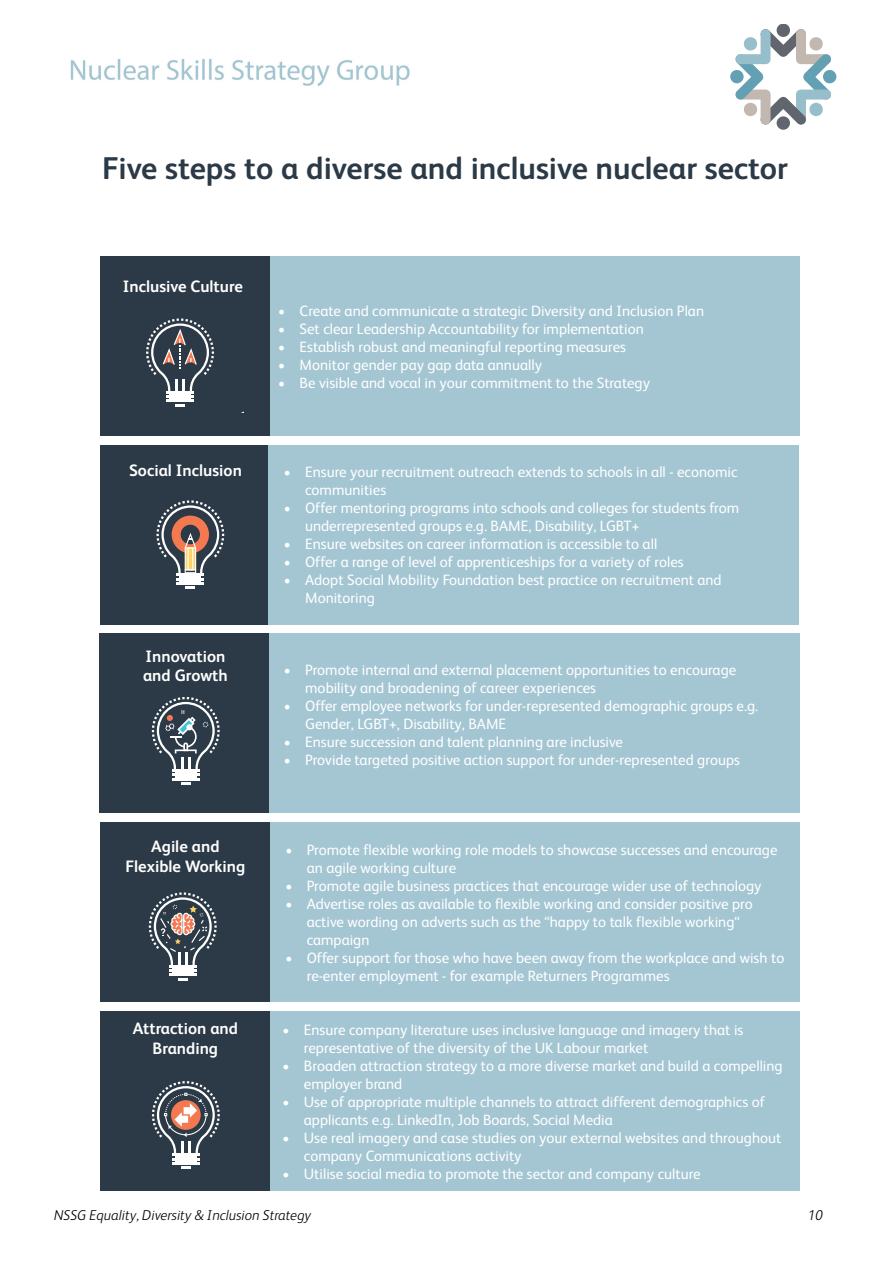
<style>
.page{position:relative;width:893px;height:1263px;background:#fff}
.page>*{position:absolute;margin:0;border:0;box-sizing:border-box;transform-origin:0 0}
.t1{font:700 31.5px "FS Albert";color:#2b3a46}
.t2{font:700 16.5px/19.8px "FS Albert";color:#fff;text-align:center}
.t3{font:15px/18px "FS Albert";color:#fff}
.t4{font:italic 300 14.25px "FS Albert";color:#000}
.s1{font-family:"Minion Pro";font-size:18px}
</style>
<div class="page">
<img style="left:70px;top:59px;width:340px;height:27px">
<div style="left:777px;top:24px;width:13px;height:13px;background:#61656d;border-radius:50%"></div>
<div style="left:777px;top:116px;width:13px;height:14px;background:#61656d;border-radius:50%"></div>
<svg style="left:735px;top:29px;width:96px;height:96px"></svg>
<div style="left:823px;top:70px;width:13px;height:13px;background:#64a0b4;border-radius:50%"></div>
<div style="left:730px;top:70px;width:14px;height:13px;background:#64a0b4;border-radius:50%"></div>
<div style="left:101px;top:256px;width:699px;height:180px;background:#a4c6d3"></div>
<div style="left:101px;top:256px;width:169px;height:180px;background:#2b3a46"></div>
<div style="left:100px;top:633px;width:700px;height:180px;background:#a4c6d3"></div>
<div style="left:100px;top:633px;width:169px;height:180px;background:#2b3a46"></div>
<div style="left:101px;top:822px;width:699px;height:180px;background:#a4c6d3"></div>
<div style="left:101px;top:822px;width:169px;height:180px;background:#2b3a46"></div>
<div style="left:101px;top:1011px;width:699px;height:180px;background:#a4c6d3"></div>
<div style="left:101px;top:1011px;width:169px;height:180px;background:#2b3a46"></div>
<div style="left:107px;top:445px;width:692px;height:180px;background:#a4c6d3"></div>
<div style="left:101px;top:445px;width:167px;height:180px;background:#2b3a46"></div>
<div style="left:180px;top:575px;width:21px;height:8px;background:#fff"></div>
<hr style="left:177px;top:574px;width:27px;height:2px;background:#fff">
<hr style="left:177px;top:578px;width:27px;height:2px;background:#fff">
<hr style="left:177px;top:582px;width:27px;height:3px;background:#fff">
<svg style="left:186px;top:587px;width:9px;height:2px"></svg>
<svg style="left:156px;top:500px;width:68px;height:75px"></svg>
<svg style="left:185px;top:569px;width:11px;height:4px"></svg>
<div style="left:169px;top:392px;width:22px;height:9px;background:#fff"></div>
<hr style="left:166px;top:391px;width:28px;height:2px;background:#fff">
<hr style="left:166px;top:395px;width:28px;height:3px;background:#fff">
<hr style="left:166px;top:400px;width:28px;height:2px;background:#fff">
<svg style="left:175px;top:404px;width:10px;height:2px"></svg>
<svg style="left:146px;top:318px;width:68px;height:73px"></svg>
<div style="left:175px;top:770px;width:22px;height:9px;background:#fff"></div>
<hr style="left:172px;top:769px;width:27px;height:3px;background:#fff">
<hr style="left:172px;top:774px;width:27px;height:2px;background:#fff">
<hr style="left:172px;top:778px;width:27px;height:2px;background:#fff">
<svg style="left:181px;top:782px;width:10px;height:3px"></svg>
<svg style="left:152px;top:697px;width:68px;height:73px"></svg>
<div style="left:172px;top:966px;width:22px;height:9px;background:#fff"></div>
<hr style="left:169px;top:965px;width:27px;height:2px;background:#fff">
<hr style="left:169px;top:969px;width:27px;height:2px;background:#fff">
<hr style="left:169px;top:973px;width:27px;height:3px;background:#fff">
<svg style="left:178px;top:978px;width:10px;height:2px"></svg>
<svg style="left:149px;top:892px;width:68px;height:74px"></svg>
<div style="left:175px;top:1155px;width:22px;height:8px;background:#fff"></div>
<hr style="left:172px;top:1153px;width:27px;height:3px;background:#fff">
<hr style="left:172px;top:1158px;width:27px;height:2px;background:#fff">
<hr style="left:172px;top:1162px;width:27px;height:2px;background:#fff">
<svg style="left:181px;top:1166px;width:10px;height:3px"></svg>
<svg style="left:152px;top:1081px;width:68px;height:74px"></svg>
<p class="t1" style="left:102px;top:150px;width:688px">Five steps to a diverse and inclusive nuclear sector</p>
<p class="t2" style="left:123px;top:276px;width:122px">Inclusive Culture</p>
<p class="t2" style="left:129px;top:460px;width:114px">Social Inclusion</p>
<p class="t2" style="left:143px;top:646px;width:86px;text-align:left">Innovation and Growth</p>
<p class="t2" style="left:125px;top:836px;width:121px">Agile and<br>Flexible Working</p>
<p class="t2" style="left:133px;top:1018px;width:107px">Attraction and<br>Branding</p>
<p class="t3" style="left:278px;top:302px;width:427px"><span class="s1">•</span> Create and communicate a strategic Diversity and Inclusion Plan</p>
<p class="t3" style="left:278px;top:320px;width:367px"><span class="s1">•</span> Set clear Leadership Accountability for implementation</p>
<p class="t3" style="left:278px;top:338px;width:349px"><span class="s1">•</span> Establish robust and meaningful reporting measures</p>
<p class="t3" style="left:278px;top:356px;width:265px"><span class="s1">•</span> Monitor gender pay gap data annually</p>
<p class="t3" style="left:278px;top:374px;width:373px"><span class="s1">•</span> Be visible and vocal in your commitment to the Strategy</p>
<p class="t3" style="left:305px;top:463px;width:434px;text-indent:-21px"><span class="s1">•</span> Ensure your recruitment outreach extends to schools in all - economic communities</p>
<p class="t3" style="left:305px;top:499px;width:436px;text-indent:-21px"><span class="s1">•</span> Offer mentoring programs into schools and colleges for students from underrepresented groups e.g. BAME, Disability, LGBT+</p>
<p class="t3" style="left:284px;top:535px;width:375px"><span class="s1">•</span> Ensure websites on career information is accessible to all</p>
<p class="t3" style="left:284px;top:553px;width:401px"><span class="s1">•</span> Offer a range of level of apprenticeships for a variety of roles</p>
<p class="t3" style="left:305px;top:571px;width:418px;text-indent:-21px"><span class="s1">•</span> Adopt Social Mobility Foundation best practice on recruitment and<br>Monitoring</p>
<p class="t3" style="left:305px;top:661px;width:433px;text-indent:-21px"><span class="s1">•</span> Promote internal and external placement opportunities to encourage mobility and broadening of career experiences</p>
<p class="t3" style="left:305px;top:697px;width:455px;text-indent:-21px"><span class="s1">•</span> Offer employee networks for under-represented demographic groups e.g.<br>Gender, LGBT+, Disability, BAME</p>
<p class="t3" style="left:284px;top:733px;width:341px"><span class="s1">•</span> Ensure succession and talent planning are inclusive</p>
<p class="t3" style="left:284px;top:751px;width:457px"><span class="s1">•</span> Provide targeted positive action support for under-represented groups</p>
<p class="t3" style="left:307px;top:841px;width:472px;text-indent:-21px"><span class="s1">•</span> Promote flexible working role models to showcase successes and encourage an agile working culture</p>
<p class="t3" style="left:285px;top:877px;width:477px"><span class="s1">•</span> Promote agile business practices that encourage wider use of technology</p>
<p class="t3" style="left:307px;top:895px;width:448px;text-indent:-21px"><span class="s1">•</span> Advertise roles as available to flexible working and consider positive pro active wording on adverts such as the “happy to talk flexible working“ campaign</p>
<p class="t3" style="left:307px;top:949px;width:479px;text-indent:-21px"><span class="s1">•</span> Offer support for those who have been away from the workplace and wish to re-enter employment - for example Returners Programmes</p>
<p class="t3" style="left:304px;top:1020px;width:441px;text-indent:-21px"><span class="s1">•</span> Ensure company literature uses inclusive language and imagery that is representative of the diversity of the UK Labour market</p>
<p class="t3" style="left:304px;top:1056px;width:480px;text-indent:-21px"><span class="s1">•</span> Broaden attraction strategy to a more diverse market and build a compelling employer brand</p>
<p class="t3" style="left:304px;top:1092px;width:463px;text-indent:-21px"><span class="s1">•</span> Use of appropriate multiple channels to attract different demographics of applicants e.g. LinkedIn, Job Boards, Social Media</p>
<p class="t3" style="left:304px;top:1128px;width:479px;text-indent:-21px"><span class="s1">•</span> Use real imagery and case studies on your external websites and throughout company Communications activity</p>
<p class="t3" style="left:283px;top:1164px;width:420px"><span class="s1">•</span> Utilise social media to promote the sector and company culture</p>
<p class="t4" style="left:54px;top:1207px;width:259px">NSSG Equality, Diversity &amp; Inclusion Strategy</p>
<p class="t4" style="left:808px;top:1207px;width:17px">10</p>
</div>
